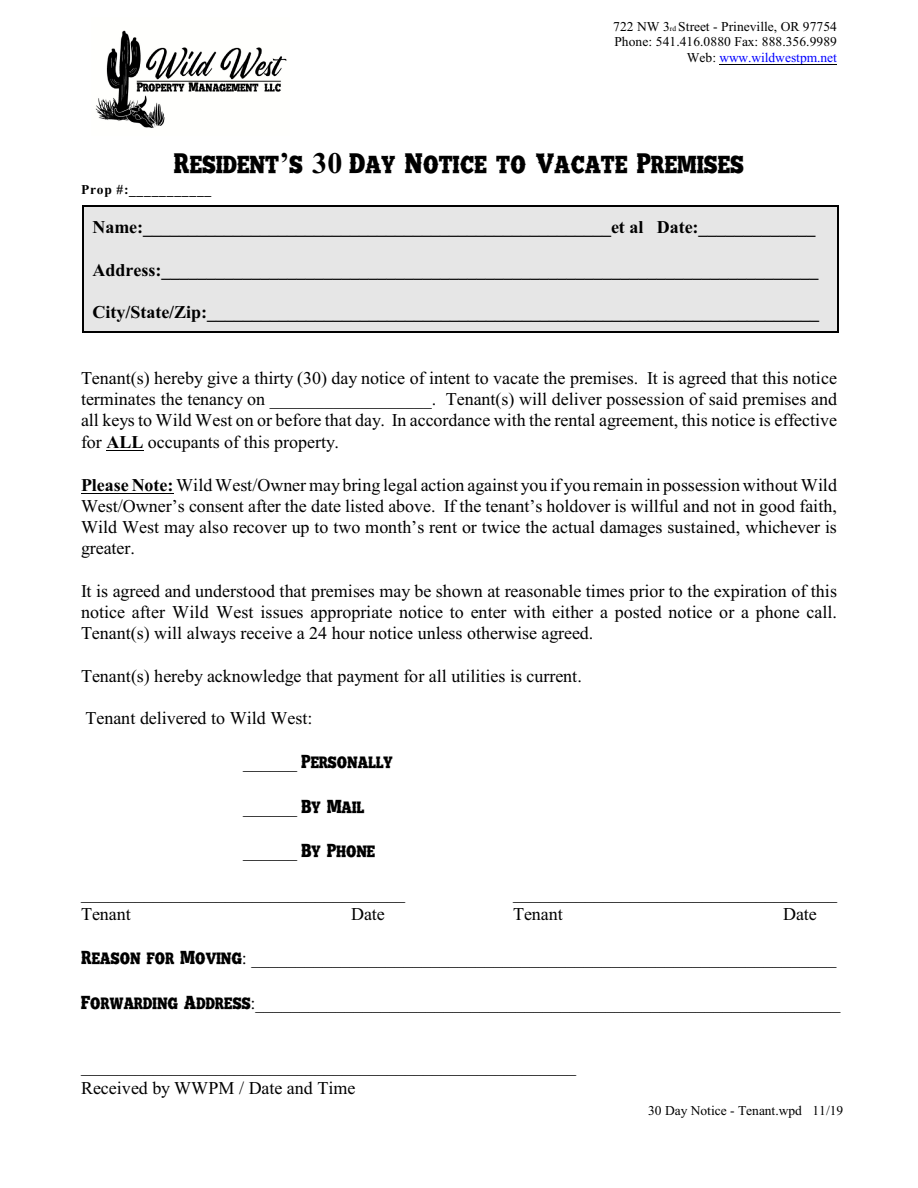
<style>
.page{position:relative;width:918px;height:1188px;background:#fff}
.page>*{position:absolute;margin:0;border:0;box-sizing:border-box;transform-origin:0 0}
.t1{font:italic 27px "BATTLEROADDEMO";letter-spacing:.005em;color:#000}
.t2{font:18px/21.3px "Times New Roman";color:#000;text-align:justify}
.t3{font:700 18px "Times New Roman";color:#000}
.t4{font:italic 18px "BATTLEROADDEMO";color:#000}
.t5{font:13.5px/15.9px "Times New Roman";letter-spacing:.005em;color:#000;text-align:right}
.t6{font:700 13.5px "Times New Roman";color:#000}
.s1{font-size:7.5px}
.s2{color:#00f}
.s3{font-family:"Times New Roman";font-weight:700;font-style:normal;font-size:30px}
.s4{font-weight:700}
.s5{font-family:"Times New Roman";font-style:normal}
.s6{font-family:"BATTLEROADDEMO";font-style:italic}
</style>
<div class="page">
<hr style="left:719px;top:65px;width:118px;height:1px;background:#000">
<hr style="left:106px;top:450px;width:37px;height:1px;background:#000">
<hr style="left:81px;top:493px;width:92px;height:1px;background:#000">
<img style="left:95px;top:30px;width:192px;height:98px">
<div style="left:82px;top:205px;width:757px;height:127px;background:#e6e6e6"></div>
<hr style="left:82px;top:205px;width:1px;height:127px;background:#000">
<hr style="left:837px;top:205px;width:2px;height:127px;background:#000">
<hr style="left:82px;top:205px;width:756px;height:2px;background:#000">
<hr style="left:82px;top:331px;width:756px;height:1px;background:#000">
<p class="t5" style="left:613px;top:19px;width:225px">722 NW 3<span class="s1">rd</span> Street - Prineville, OR 97754<br>Phone: 541.416.0880 Fax: 888.356.9989<br>Web: <span class="s2">www.wildwestpm.net</span></p>
<h1 class="t1" style="left:174px;top:148px;width:571px">Resident<span class="s3">’</span>s <span class="s3">30</span> Day Notice to Vacate Premises</h1>
<p class="t6" style="left:81px;top:185px;width:132px">Prop #:___________</p>
<p class="t3" style="left:92px;top:221px;width:725px">Name:____________________________________________________et al Date:_____________</p>
<p class="t3" style="left:92px;top:263px;width:727px">Address:_________________________________________________________________________</p>
<p class="t3" style="left:92px;top:306px;width:728px">City/State/Zip:____________________________________________________________________</p>
<p class="t2" style="left:81px;top:369px;width:758px">Tenant(s) hereby give a thirty (30) day notice of intent to vacate the premises. It is agreed that this notice terminates the tenancy on __________________. Tenant(s) will deliver possession of said premises and all keys to Wild West on or before that day. In accordance with the rental agreement, this notice is effective for <span class="s4">ALL</span> occupants of this property.</p>
<p class="t2" style="left:81px;top:476px;width:758px"><span class="s4">Please Note:</span> Wild West/Owner may bring legal action against you if you remain in possession without Wild West/Owner’s consent after the date listed above. If the tenant’s holdover is willful and not in good faith, Wild West may also recover up to two month’s rent or twice the actual damages sustained, whichever is greater.</p>
<p class="t2" style="left:81px;top:582px;width:758px">It is agreed and understood that premises may be shown at reasonable times prior to the expiration of this notice after Wild West issues appropriate notice to enter with either a posted notice or a phone call.<br>Tenant(s) will always receive a 24 hour notice unless otherwise agreed.</p>
<p class="t2" style="left:81px;top:667px;width:502px">Tenant(s) hereby acknowledge that payment for all utilities is current.</p>
<p class="t2" style="left:86px;top:709px;width:228px">Tenant delivered to Wild West:</p>
<p class="t4" style="left:243px;top:752px;width:151px"><span class="s5">______</span> Personally</p>
<p class="t2" style="left:243px;top:798px;width:123px">______ <span class="s6">By Mail</span></p>
<p class="t4" style="left:243px;top:840px;width:134px"><span class="s5">______</span> By Phone</p>
<p class="t2" style="left:81px;top:884px;width:325px">____________________________________</p>
<p class="t2" style="left:513px;top:884px;width:325px">____________________________________</p>
<p class="t2" style="left:81px;top:905px;width:51px">Tenant</p>
<p class="t2" style="left:351px;top:905px;width:35px">Date</p>
<p class="t2" style="left:513px;top:905px;width:51px">Tenant</p>
<p class="t2" style="left:783px;top:905px;width:35px">Date</p>
<p class="t2" style="left:82px;top:949px;width:756px"><span class="s6">Reason for Moving</span>: _________________________________________________________________</p>
<p class="t2" style="left:81px;top:994px;width:761px"><span class="s6">Forwarding Address</span>:_________________________________________________________________</p>
<p class="t2" style="left:81px;top:1057px;width:496px">_______________________________________________________<br>Received by WWPM / Date and Time</p>
<p class="t5" style="left:648px;top:1104px;width:197px">30 Day Notice - Tenant.wpd 11/19</p>
</div>
